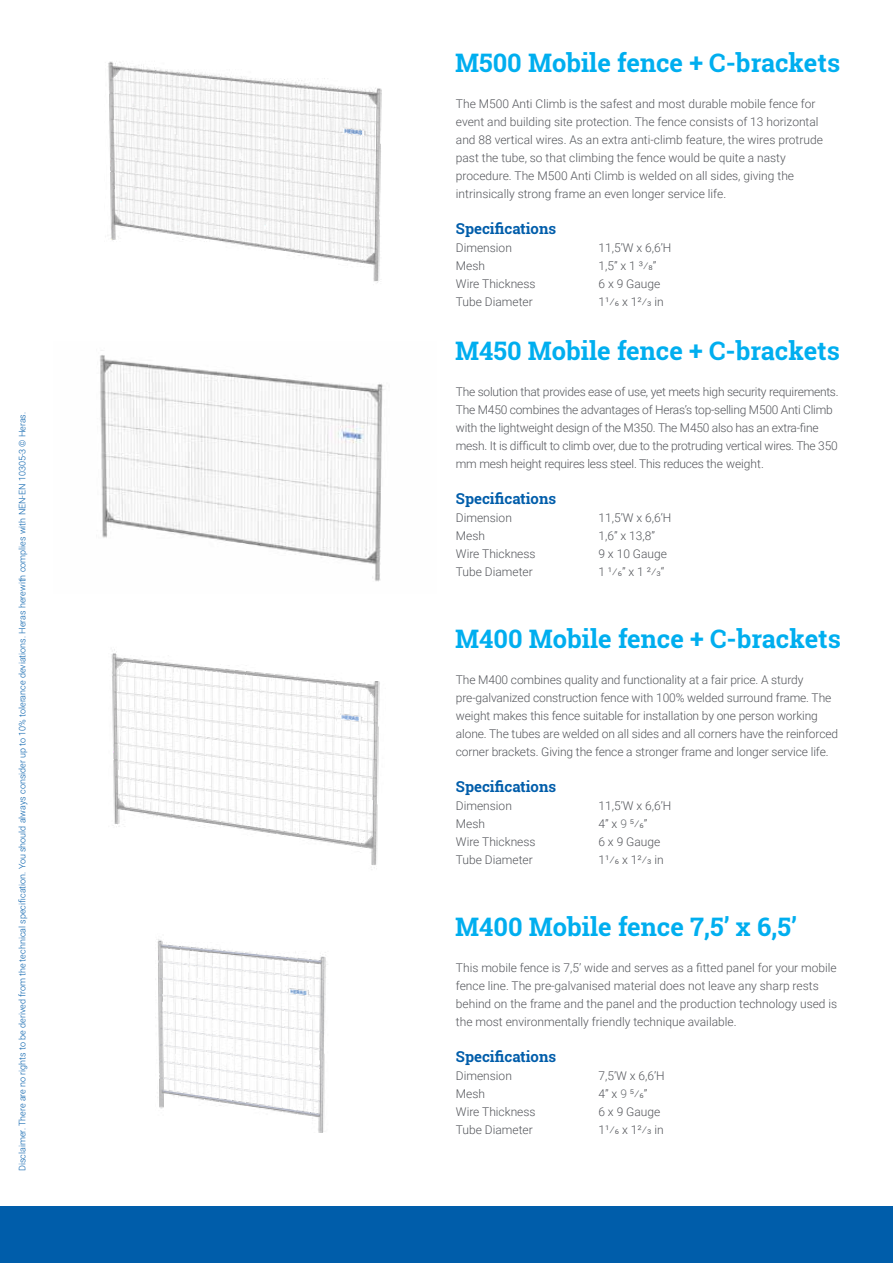
<style>
.page{position:relative;width:893px;height:1263px;background:#fff}
.page>*{position:absolute;margin:0;border:0;box-sizing:border-box;transform-origin:0 0}
.t1{font:700 25.5px "Roboto Slab";color:#00aeef}
.t2{font:700 15px "Roboto Slab";color:#005daa}
.t3{font:300 12px/18px "Roboto";color:#54565b}
.t4{font:300 12px/18px "Roboto";letter-spacing:-.02em;color:#54565b}
.t5{font:300 9px "Roboto";color:#005daa}
.s1{color:#54565a}
.s2{color:#6d6f73}
</style>
<div class="page">
<div style="left:0;top:1206px;width:893px;height:57px;background:#005daa"></div>
<img style="left:108px;top:61px;width:274px;height:222px">
<img style="left:111px;top:649px;width:269px;height:221px">
<img style="left:100px;top:350px;width:284px;height:232px">
<img style="left:157px;top:939px;width:171px;height:194px">
<p class="t5" style="left:16px;top:1171px;width:761px;rotate:-90deg">Disclaimer. There are no rights to be derived from the technical specification. You should always consider up to 10% tolerance deviations. Heras herewith complies with NEN-EN 10305-3 © Heras.</p>
<h1 class="t1" style="left:455px;top:45px;width:387px">M500 Mobile fence + C-brackets</h1>
<p class="t3" style="left:456px;top:94px;width:369px">The M500 Anti Climb is the safest and most durable mobile fence for event and building site protection. The fence consists of 13 horizontal and 88 vertical wires. As an extra anti-climb feature, the wires protrude past the tube, so that climbing the fence would be quite a nasty procedure. The M500 Anti Climb is welded on all sides, giving the intrinsically strong frame an even longer service life.</p>
<p class="t2" style="left:456px;top:218px;width:102px">Specifications</p>
<p class="t3" style="left:456px;top:238px;width:58px">Dimension</p>
<p class="t3" style="left:598px;top:238px;width:75px">11,5’W x 6,6’H</p>
<p class="t3" style="left:456px;top:256px;width:31px">Mesh</p>
<p class="t3" style="left:598px;top:256px;width:60px">1,5” x <span class="s1">1 3/8</span>”</p>
<p class="t3" style="left:456px;top:274px;width:81px">Wire Thickness</p>
<p class="t3" style="left:598px;top:274px;width:63px">6 x 9 Gauge</p>
<p class="t3" style="left:456px;top:292px;width:78px">Tube Diameter</p>
<p class="t3" style="left:598px;top:292px;width:67px">11/6 x 12/3 in</p>
<h1 class="t1" style="left:455px;top:333px;width:386px">M450 Mobile fence + C-brackets</h1>
<p class="t4" style="left:456px;top:382px;width:384px">The solution that provides ease of use, yet meets high security requirements.<br>The M450 combines the advantages of Heras’s top-selling M500 Anti Climb with the lightweight design of the M350. The M450 also has an extra-fine mesh. It is difficult to climb over, due to the protruding vertical wires. The 350 mm mesh height requires less steel. This reduces the weight.</p>
<p class="t2" style="left:456px;top:488px;width:102px">Specifications</p>
<p class="t3" style="left:456px;top:508px;width:58px">Dimension</p>
<p class="t3" style="left:598px;top:508px;width:75px">11,5’W x 6,6‘H</p>
<p class="t3" style="left:456px;top:526px;width:31px">Mesh</p>
<p class="t3" style="left:598px;top:526px;width:58px">1,6” x 13,8”</p>
<p class="t3" style="left:456px;top:544px;width:81px">Wire Thickness</p>
<p class="t3" style="left:598px;top:544px;width:70px">9 x 10 Gauge</p>
<p class="t3" style="left:456px;top:562px;width:78px">Tube Diameter</p>
<p class="t3" style="left:598px;top:562px;width:68px">1 1/6” x 1 2/3“</p>
<h1 class="t1" style="left:455px;top:621px;width:387px">M400 Mobile fence + C-brackets</h1>
<p class="t3" style="left:456px;top:670px;width:384px">The M400 combines quality and functionality at a fair price. A sturdy pre-galvanized construction fence with 100% welded surround frame. The weight makes this fence suitable for installation by one person working alone. The tubes are welded on all sides and all corners have the reinforced corner brackets. Giving the fence a stronger frame and longer service life.</p>
<p class="t2" style="left:456px;top:776px;width:102px">Specifications</p>
<p class="t3" style="left:456px;top:796px;width:58px">Dimension</p>
<p class="t3" style="left:598px;top:796px;width:75px">11,5’W x 6,6’H</p>
<p class="t3" style="left:456px;top:814px;width:31px">Mesh</p>
<p class="t3" style="left:598px;top:814px;width:51px">4” x <span class="s2">9</span> <span class="s1">5/6</span>”</p>
<p class="t3" style="left:456px;top:832px;width:81px">Wire Thickness</p>
<p class="t3" style="left:598px;top:832px;width:63px">6 x 9 Gauge</p>
<p class="t3" style="left:456px;top:850px;width:78px">Tube Diameter</p>
<p class="t3" style="left:598px;top:850px;width:67px">11/6 x 12/3 in</p>
<h1 class="t1" style="left:455px;top:909px;width:343px">M400 Mobile fence 7,5’ x 6,5’</h1>
<p class="t3" style="left:456px;top:958px;width:383px">This mobile fence is 7,5’ wide and serves as a fitted panel for your mobile fence line. The pre-galvanised material does not leave any sharp rests behind on the frame and the panel and the production technology used is the most environmentally friendly technique available.</p>
<p class="t2" style="left:456px;top:1046px;width:102px">Specifications</p>
<p class="t3" style="left:456px;top:1066px;width:58px">Dimension</p>
<p class="t3" style="left:598px;top:1066px;width:68px">7,5’W x 6,6’H</p>
<p class="t3" style="left:456px;top:1084px;width:31px">Mesh</p>
<p class="t3" style="left:598px;top:1084px;width:51px">4” x <span class="s2">9</span> <span class="s1">5/6</span>”</p>
<p class="t3" style="left:456px;top:1102px;width:81px">Wire Thickness</p>
<p class="t3" style="left:598px;top:1102px;width:63px">6 x 9 Gauge</p>
<p class="t3" style="left:456px;top:1120px;width:78px">Tube Diameter</p>
<p class="t3" style="left:598px;top:1120px;width:67px">11/6 x 12/3 in</p>
</div>
